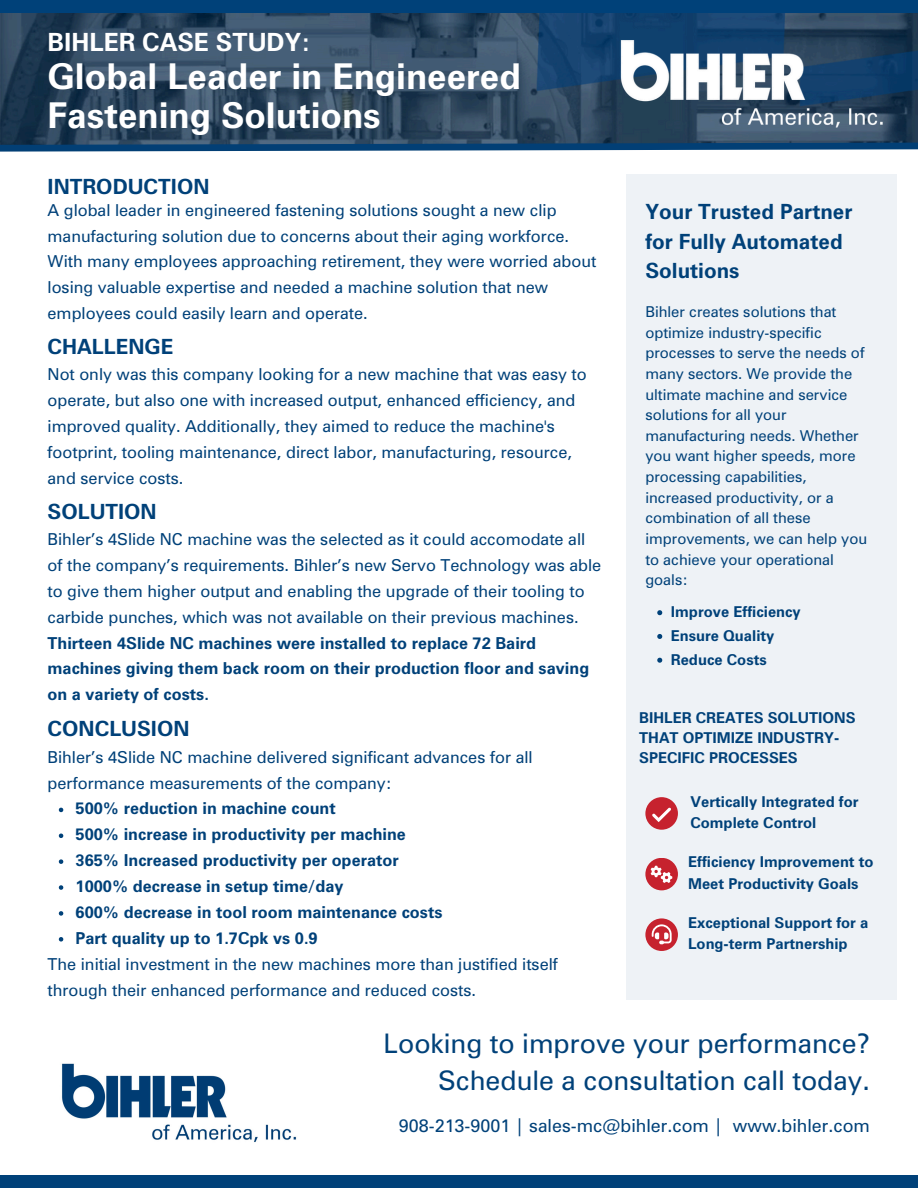
<style>
.page{position:relative;width:918px;height:1188px;background:#fff}
.page>*{position:absolute;margin:0;border:0;box-sizing:border-box;transform-origin:0 0}
.t1{font:700 35.7px/39.3px "Zurich BT";color:#fff}
.t2{font:27px/37.2px "Zurich BT";color:#004179;text-align:right}
.t3{font:700 25.2px "Zurich BT";color:#fff}
.t4{font:700 21px/29.2px "Zurich BT";color:#004179}
.t5{font:18px "Zurich BT";color:#004179}
.t6{font:16.5px/25.8px "Zurich BT";color:#004179}
.t7{font:700 16.5px/25.8px "Zurich BT";color:#004179}
.t8{font:15px/20.7px "Zurich BT";color:#004179}
.t9{font:700 15px/21.3px "Zurich BT";color:#004179}
</style>
<div class="page">
<img style="left:0;top:12px;width:918px;height:127px">
<div style="left:0;top:0;width:918px;height:12px;background:#004179"></div>
<div style="left:0;top:1175px;width:918px;height:13px;background:#004179"></div>
<img style="left:611px;top:28px;width:276px;height:99px">
<img style="left:61px;top:1063px;width:236px;height:80px">
<svg style="left:0;top:139px;width:918px;height:13px;background:#325b7f"></svg>
<svg style="left:59px;top:808px;width:4px;height:4px"></svg>
<svg style="left:59px;top:834px;width:4px;height:4px"></svg>
<svg style="left:59px;top:859px;width:4px;height:5px"></svg>
<svg style="left:59px;top:885px;width:4px;height:5px"></svg>
<svg style="left:59px;top:911px;width:4px;height:5px"></svg>
<svg style="left:59px;top:937px;width:4px;height:5px"></svg>
<div style="left:627px;top:175px;width:270px;height:825px;background:#eef2f6"></div>
<svg style="left:657px;top:610px;width:5px;height:5px"></svg>
<svg style="left:657px;top:634px;width:5px;height:5px"></svg>
<svg style="left:657px;top:658px;width:5px;height:5px"></svg>
<div style="left:645px;top:797px;width:33px;height:33px;background:#c6222e;border-radius:50%"></div>
<svg style="left:652px;top:808px;width:19px;height:14px"></svg>
<div style="left:645px;top:858px;width:33px;height:32px;background:#c6222e;border-radius:50%"></div>
<svg style="left:651px;top:866px;width:21px;height:17px"></svg>
<div style="left:645px;top:918px;width:33px;height:33px;background:#c6222e;border-radius:50%"></div>
<svg style="left:652px;top:924px;width:20px;height:20px"></svg>
<h3 class="t3" style="left:48px;top:26px;width:265px">BIHLER CASE STUDY:</h3>
<h1 class="t1" style="left:48px;top:56px;width:475px">Global Leader in Engineered<br>Fastening Solutions</h1>
<p class="t4" style="left:48px;top:172px;width:163px">INTRODUCTION</p>
<p class="t6" style="left:48px;top:197px;width:550px">A global leader in engineered fastening solutions sought a new clip manufacturing solution due to concerns about their aging workforce.<br>With many employees approaching retirement, they were worried about losing valuable expertise and needed a machine solution that new employees could easily learn and operate.</p>
<h5 class="t4" style="left:48px;top:332px;width:127px">CHALLENGE</h5>
<h5 class="t6" style="left:48px;top:361px;width:541px">Not only was this company looking for a new machine that was easy to operate, but also one with increased output, enhanced efficiency, and improved quality. Additionally, they aimed to reduce the machine's footprint, tooling maintenance, direct labor, manufacturing, resource, and service costs.</h5>
<p class="t4" style="left:48px;top:497px;width:111px">SOLUTION</p>
<p class="t6" style="left:48px;top:526px;width:555px">Bihler’s 4Slide NC machine was the selected as it could accomodate all of the company’s requirements. Bihler’s new Servo Technology was able to give them higher output and enabling the upgrade of their tooling to carbide punches, which was not available on their previous machines.</p>
<p class="t7" style="left:48px;top:630px;width:543px">Thirteen 4Slide NC machines were installed to replace 72 Baird machines giving them back room on their production floor and saving on a variety of costs.</p>
<p class="t4" style="left:48px;top:713px;width:143px">CONCLUSION</p>
<p class="t6" style="left:48px;top:744px;width:487px">Bihler’s 4Slide NC machine delivered significant advances for all performance measurements of the company:</p>
<p class="t7" style="left:76px;top:796px;width:262px">500% reduction in machine count</p>
<p class="t7" style="left:76px;top:821px;width:332px">500% increase in productivity per machine</p>
<p class="t7" style="left:76px;top:847px;width:325px">365% Increased productivity per operator</p>
<h5 class="t7" style="left:76px;top:873px;width:269px">1000% decrease in setup time/day</h5>
<p class="t7" style="left:76px;top:899px;width:368px">600% decrease in tool room maintenance costs</p>
<p class="t7" style="left:76px;top:925px;width:244px">Part quality up to 1.7Cpk vs 0.9</p>
<p class="t6" style="left:48px;top:951px;width:512px">The initial investment in the new machines more than justified itself through their enhanced performance and reduced costs.</p>
<p class="t4" style="left:645px;top:197px;width:209px">Your Trusted Partner for Fully Automated<br>Solutions</p>
<p class="t8" style="left:645px;top:301px;width:223px">Bihler creates solutions that optimize industry-specific processes to serve the needs of many sectors. We provide the ultimate machine and service solutions for all your manufacturing needs. Whether you want higher speeds, more processing capabilities, increased productivity, or a combination of all these improvements, we can help you to achieve your operational goals:</p>
<p class="t9" style="left:671px;top:600px;width:132px;line-height:23.7px">Improve Efficiency<br>Ensure Quality<br>Reduce Costs</p>
<p class="t9" style="left:639px;top:707px;width:218px;line-height:20.2px">BIHLER CREATES SOLUTIONS<br>THAT OPTIMIZE INDUSTRY-<br>SPECIFIC PROCESSES</p>
<p class="t9" style="left:690px;top:791px;width:170px">Vertically Integrated for<br>Complete Control</p>
<p class="t9" style="left:688px;top:851px;width:187px">Efficiency Improvement to<br>Meet Productivity Goals</p>
<p class="t9" style="left:688px;top:912px;width:182px">Exceptional Support for a<br>Long-term Partnership</p>
<p class="t2" style="left:384px;top:1024px;width:488px">Looking to improve your performance?<br>Schedule a consultation call today.</p>
<p class="t5" style="left:399px;top:1115px;width:473px">908-213-9001 | sales-mc@bihler.com | www.bihler.com</p>
</div>
